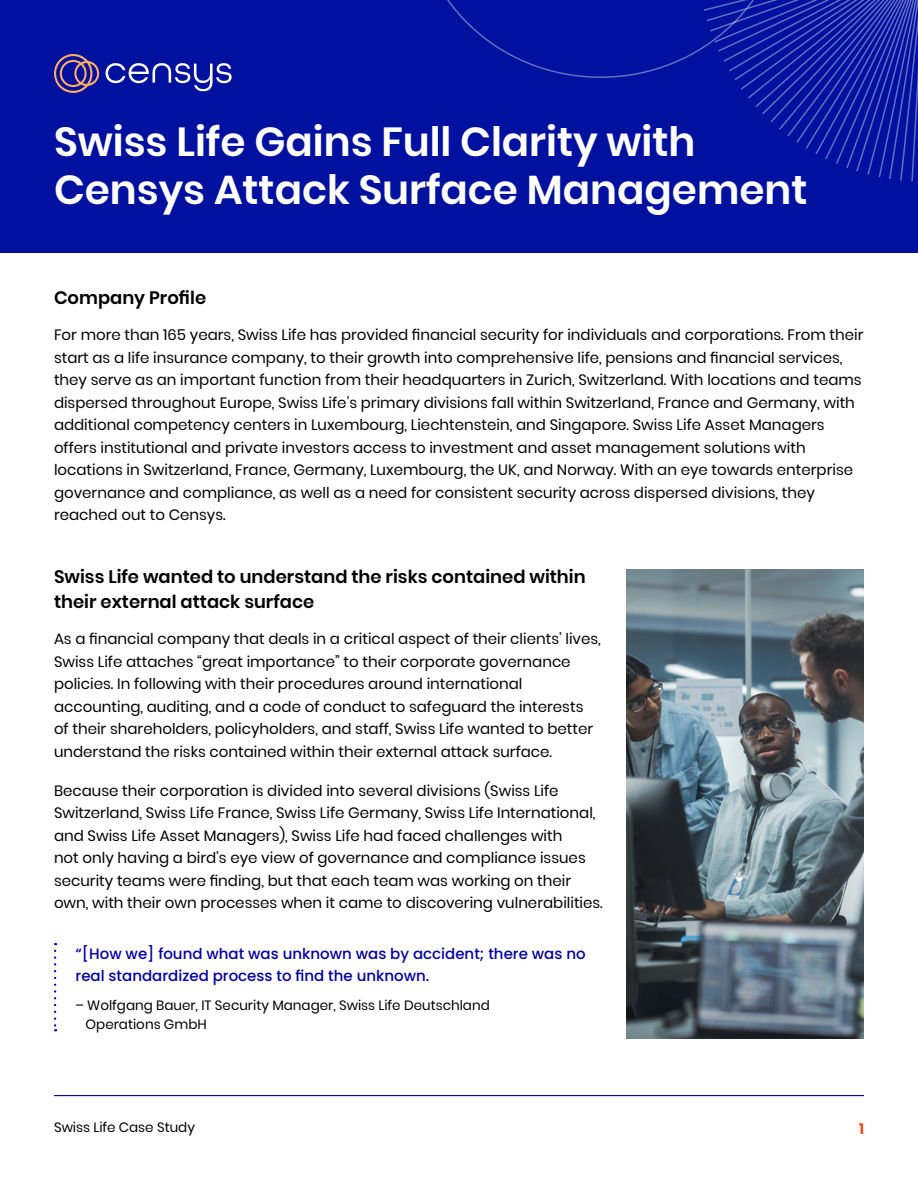
<style>
.page{position:relative;width:918px;height:1188px;background:#fff}
.page>*{position:absolute;margin:0;border:0;box-sizing:border-box;transform-origin:0 0}
.t1{font:600 40.5px/48px "Poppins";color:#fff}
.t2{font:600 18px/25.5px "Poppins";color:#000}
.t3{font:15px/22.5px "Poppins";color:#000}
.t4{font:500 15px/22.5px "Poppins";color:#0400a6}
.t5{font:600 15px "Poppins";color:#ff3d00}
.t6{font:13.5px/19.5px "Poppins";color:#000}
</style>
<div class="page">
<div style="left:0;top:0;width:918px;height:253px;background:#00109f"></div>
<hr style="left:54px;top:1095px;width:810px;height:1px;background:#0400a6">
<img style="left:626px;top:569px;width:238px;height:470px">
<svg style="left:54px;top:951px;width:2px;height:80px"></svg>
<svg style="left:54px;top:54px;width:45px;height:39px"></svg>
<svg style="left:105px;top:63px;width:127px;height:29px"></svg>
<svg style="left:447px;top:0;width:471px;height:182px"></svg>
<h1 class="t1" style="left:54px;top:118px;width:755px">Swiss Life Gains Full Clarity with<br>Censys Attack Surface Management</h1>
<p class="t2" style="left:54px;top:285px;width:154px">Company Profile</p>
<p class="t3" style="left:54px;top:324px;width:811px">For more than 165 years, Swiss Life has provided financial security for individuals and corporations. From their start as a life insurance company, to their growth into comprehensive life, pensions and financial services, they serve as an important function from their headquarters in Zurich, Switzerland. With locations and teams dispersed throughout Europe, Swiss Life’s primary divisions fall within Switzerland, France and Germany, with additional competency centers in Luxembourg, Liechtenstein, and Singapore. Swiss Life Asset Managers offers institutional and private investors access to investment and asset management solutions with locations in Switzerland, France, Germany, Luxembourg, the UK, and Norway. With an eye towards enterprise governance and compliance, as well as a need for consistent security across dispersed divisions, they reached out to Censys.</p>
<p class="t2" style="left:54px;top:564px;width:533px">Swiss Life wanted to understand the risks contained within their external attack surface</p>
<p class="t3" style="left:54px;top:628px;width:548px">As a financial company that deals in a critical aspect of their clients’ lives, Swiss Life attaches “great importance” to their corporate governance policies. In following with their procedures around international accounting, auditing, and a code of conduct to safeguard the interests of their shareholders, policyholders, and staff, Swiss Life wanted to better understand the risks contained within their external attack surface.</p>
<p class="t3" style="left:54px;top:779px;width:550px">Because their corporation is divided into several divisions (Swiss Life Switzerland, Swiss Life France, Swiss Life Germany, Swiss Life International, and Swiss Life Asset Managers), Swiss Life had faced challenges with<br>not only having a bird’s eye view of governance and compliance issues security teams were finding, but that each team was working on their own, with their own processes when it came to discovering vulnerabilities.</p>
<p class="t4" style="left:76px;top:942px;width:512px">“[How we] found what was unknown was by accident; there was no real standardized process to find the unknown.</p>
<p class="t6" style="left:86px;top:995px;width:406px;text-indent:-10px">– Wolfgang Bauer, IT Security Manager, Swiss Life Deutschland<br>Operations GmbH</p>
<p class="t6" style="left:54px;top:1118px;width:143px">Swiss Life Case Study</p>
<p class="t5" style="left:859px;top:1120px;width:6px">1</p>
</div>
